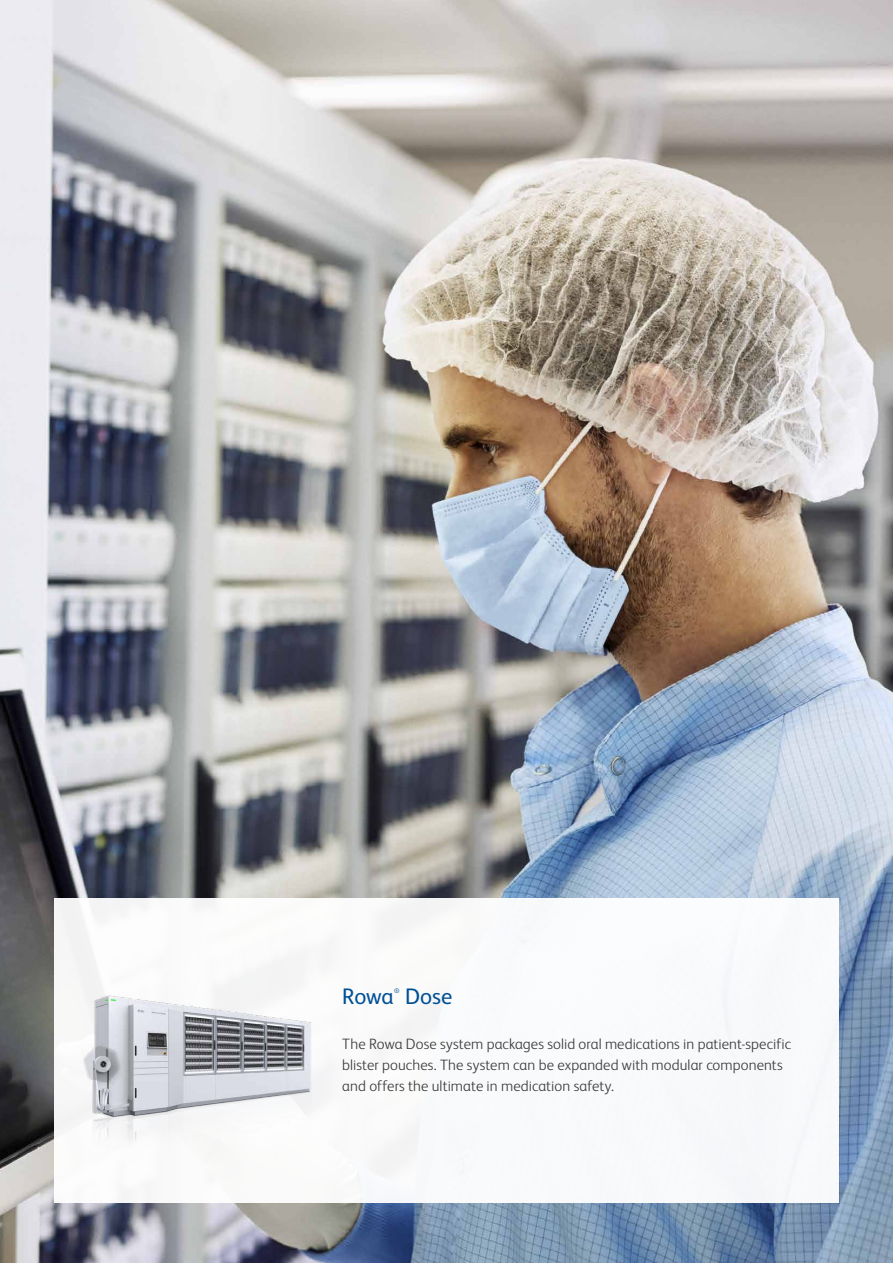
<style>
.page{position:relative;width:893px;height:1263px;background:#fff}
.page>*{position:absolute;margin:0;border:0;box-sizing:border-box;transform-origin:0 0}
.t1{font:22.5px "FS Albert Pro";letter-spacing:-.01em;color:#005096}
.t2{font:300 15px/21px "FS Albert Pro";letter-spacing:.005em;color:#3a3a39}
.t3{font:6.6px "FS Albert Pro";color:#005096}
</style>
<div class="page">
<img style="left:0;top:0;width:893px;height:1263px">
<div style="left:54px;top:898px;width:785px;height:304px;background:#f8fafb"></div>
<img style="left:53px;top:961px;width:259px;height:199px">
<h1 class="t1" style="left:342px;top:980px;width:53px">Rowa</h1>
<p class="t3" style="left:394px;top:986px;width:7px">®</p>
<h1 class="t1" style="left:405px;top:980px;width:49px">Dose</h1>
<p class="t2" style="left:342px;top:1032px;width:450px">The Rowa Dose system packages solid oral medications in patient-specific blister pouches. The system can be expanded with modular components and offers the ultimate in medication safety.</p>
</div>
